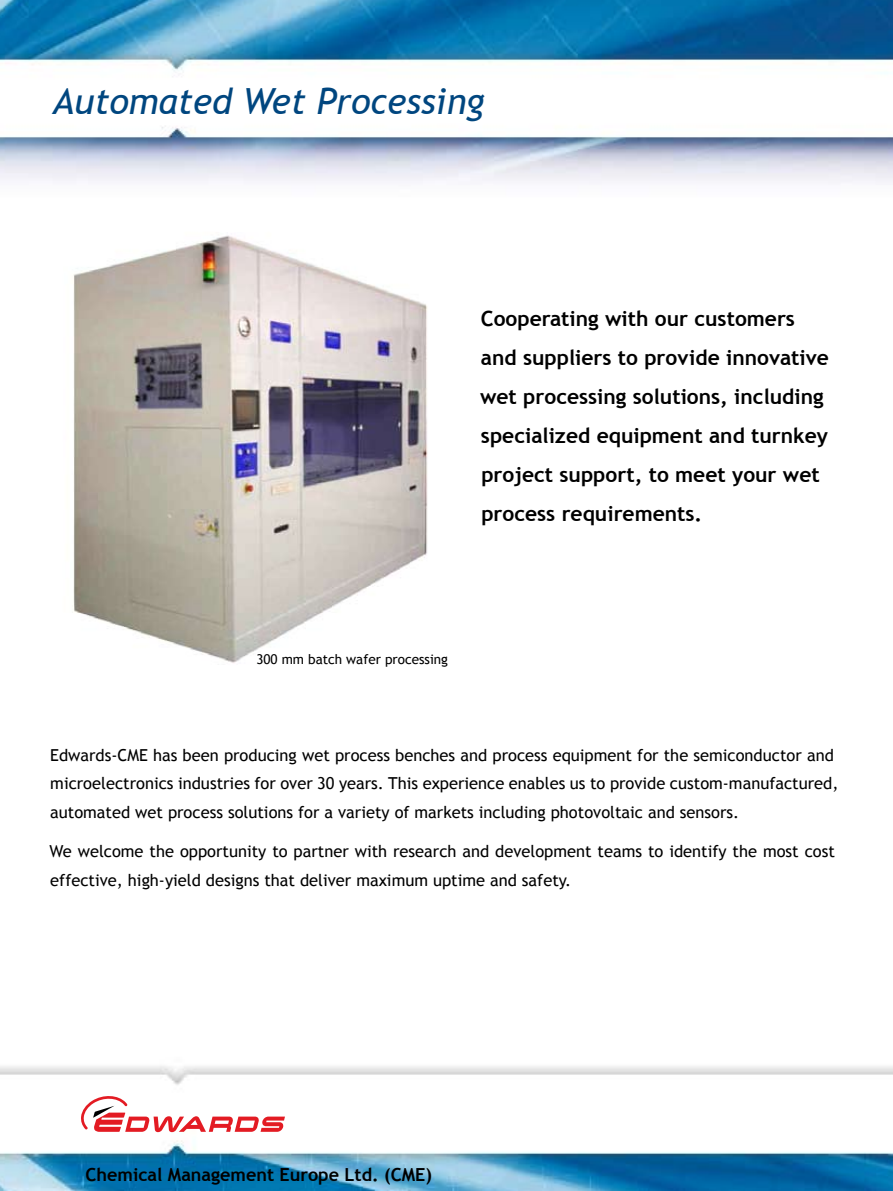
<style>
.page{position:relative;width:893px;height:1191px;background:#fff}
.page>*{position:absolute;margin:0;border:0;box-sizing:border-box;transform-origin:0 0}
.t1{font:italic 36px "Trebuchet MS";color:#00467f}
.t2{font:700 21px/39px "Trebuchet MS";color:#000}
.t3{font:700 18px "Trebuchet MS";color:#000}
.t4{font:16.5px/28.5px "Trebuchet MS";color:#000}
.t5{font:13.5px "Trebuchet MS";color:#000}
</style>
<div class="page">
<img style="left:0;top:0;width:893px;height:1191px">
<svg style="left:81px;top:1096px;width:204px;height:36px"></svg>
<img style="left:47px;top:215px;width:416px;height:478px">
<div style="left:257px;top:653px;width:226px;height:34px;background:#fff"></div>
<div style="left:510px;top:1106px;width:326px;height:38px;background:#fff"></div>
<h1 class="t1" style="left:52px;top:80px;width:433px">Automated Wet Processing</h1>
<p class="t2" style="left:480px;top:299px;width:350px">Cooperating with our customers and suppliers to provide innovative wet processing solutions, including specialized equipment and turnkey project support, to meet your wet process requirements.</p>
<p class="t5" style="left:256px;top:651px;width:193px">300 mm batch wafer processing</p>
<p class="t4" style="left:50px;top:741px;width:790px">Edwards-CME has been producing wet process benches and process equipment for the semiconductor and microelectronics industries for over 30 years. This experience enables us to provide custom-manufactured, automated wet process solutions for a variety of markets including photovoltaic and sensors.</p>
<p class="t4" style="left:50px;top:837px;width:787px">We welcome the opportunity to partner with research and development teams to identify the most cost effective, high-yield designs that deliver maximum uptime and safety.</p>
<p class="t3" style="left:86px;top:1163px;width:348px">Chemical Management Europe Ltd. (CME)</p>
</div>
